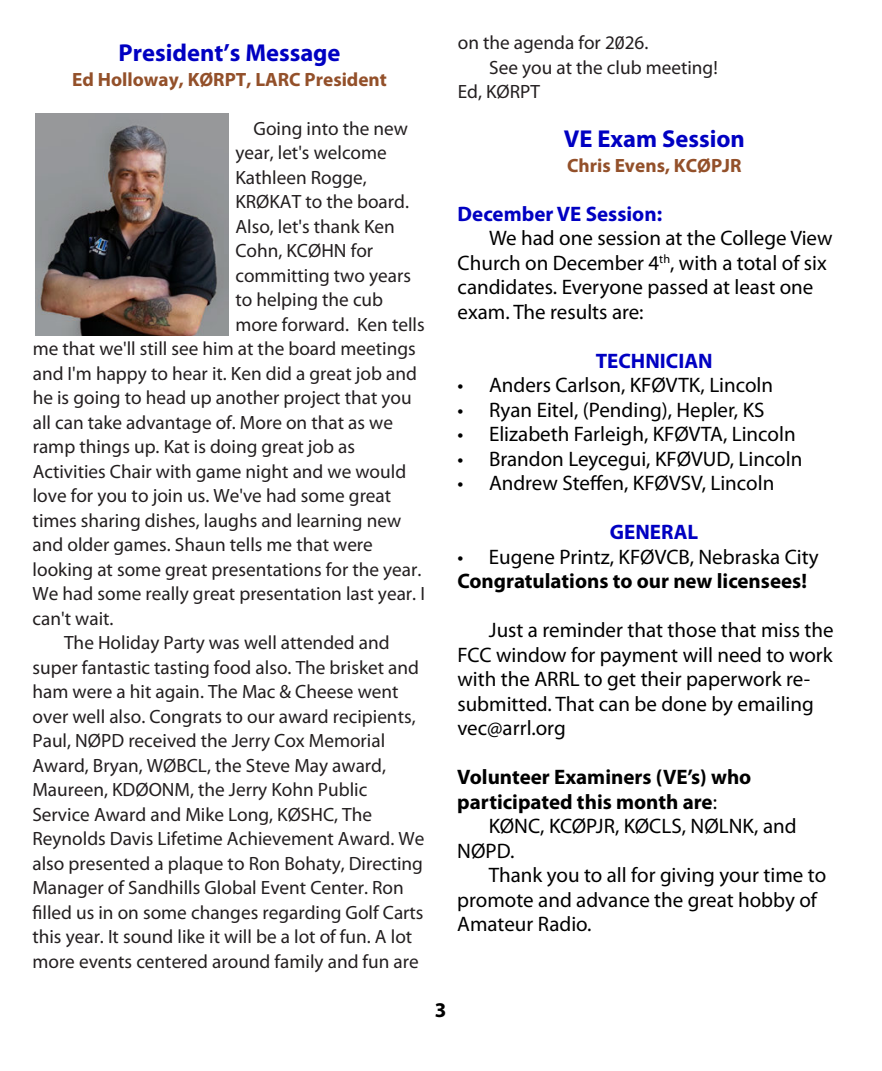
<style>
.page{position:relative;width:882px;height:1071px;background:#fff}
.page>*{position:absolute;margin:0;border:0;box-sizing:border-box;transform-origin:0 0}
.t1{font:700 24.5px "Myriad Pro";color:#0000c2}
.t2{font:21px "Myriad Pro";color:#000}
.t3{font:700 21px "Myriad Pro";color:#000}
.t4{font:700 21px "Myriad Pro";color:#0000c2}
.t5{font:19.25px "Myriad Pro";color:#231f20}
.t6{font:700 19.25px "Myriad Pro";color:#93502a}
.t7{font:12.25px "Myriad Pro";color:#000}
.s1{font-weight:400}
</style>
<div class="page">
<img style="left:36px;top:113px;width:193px;height:223px">
<p class="t1" style="left:119px;top:43px;width:224px">President’s Message</p>
<p class="t6" style="left:72px;top:71px;width:316px">Ed Holloway, KØRPT, LARC President</p>
<p class="t5" style="left:254px;top:120px;width:156px">Going into the new</p>
<p class="t5" style="left:235px;top:145px;width:153px">year, let's welcome</p>
<p class="t5" style="left:235px;top:169px;width:133px">Kathleen Rogge,</p>
<p class="t5" style="left:235px;top:194px;width:175px">KRØKAT to the board.</p>
<p class="t5" style="left:235px;top:218px;width:161px">Also, let's thank Ken</p>
<p class="t5" style="left:235px;top:243px;width:139px">Cohn, KCØHN for</p>
<p class="t5" style="left:235px;top:267px;width:177px">committing two years</p>
<p class="t5" style="left:235px;top:292px;width:149px">to helping the cub</p>
<p class="t5" style="left:235px;top:316px;width:191px">more forward. Ken tells</p>
<p class="t5" style="left:33px;top:341px;width:385px">me that we'll still see him at the board meetings</p>
<p class="t5" style="left:33px;top:365px;width:386px">and I'm happy to hear it. Ken did a great job and</p>
<p class="t5" style="left:33px;top:390px;width:381px">he is going to head up another project that you</p>
<p class="t5" style="left:33px;top:414px;width:362px">all can take advantage of. More on that as we</p>
<p class="t5" style="left:33px;top:439px;width:324px">ramp things up. Kat is doing great job as</p>
<p class="t5" style="left:33px;top:463px;width:375px">Activities Chair with game night and we would</p>
<p class="t5" style="left:33px;top:488px;width:360px">love for you to join us. We've had some great</p>
<p class="t5" style="left:33px;top:512px;width:370px">times sharing dishes, laughs and learning new</p>
<p class="t5" style="left:33px;top:537px;width:342px">and older games. Shaun tells me that were</p>
<p class="t5" style="left:33px;top:561px;width:390px">looking at some great presentations for the year.</p>
<p class="t5" style="left:33px;top:586px;width:394px">We had some really great presentation last year. I</p>
<p class="t5" style="left:33px;top:610px;width:82px">can't wait.</p>
<p class="t5" style="left:64px;top:635px;width:327px">The Holiday Party was well attended and</p>
<p class="t5" style="left:33px;top:659px;width:388px">super fantastic tasting food also. The brisket and</p>
<p class="t5" style="left:33px;top:684px;width:368px">ham were a hit again. The Mac &amp; Cheese went</p>
<p class="t5" style="left:33px;top:708px;width:385px">over well also. Congrats to our award recipients,</p>
<p class="t5" style="left:33px;top:733px;width:354px">Paul, NØPD received the Jerry Cox Memorial</p>
<p class="t5" style="left:33px;top:757px;width:355px">Award, Bryan, WØBCL, the Steve May award,</p>
<p class="t5" style="left:33px;top:782px;width:336px">Maureen, KDØONM, the Jerry Kohn Public</p>
<p class="t5" style="left:32px;top:806px;width:341px">Service Award and Mike Long, KØSHC, The</p>
<p class="t5" style="left:32px;top:831px;width:393px">Reynolds Davis Lifetime Achievement Award. We</p>
<p class="t5" style="left:32px;top:855px;width:392px">also presented a plaque to Ron Bohaty, Directing</p>
<p class="t5" style="left:32px;top:880px;width:373px">Manager of Sandhills Global Event Center. Ron</p>
<p class="t5" style="left:32px;top:904px;width:393px">filled us in on some changes regarding Golf Carts</p>
<p class="t5" style="left:32px;top:929px;width:381px">this year. It sound like it will be a lot of fun. A lot</p>
<p class="t5" style="left:32px;top:953px;width:388px">more events centered around family and fun are</p>
<p class="t3" style="left:435px;top:1001px;width:13px">3</p>
<p class="t5" style="left:458px;top:35px;width:192px">on the agenda for 2026.</p>
<p class="t5" style="left:489px;top:59px;width:230px">See you at the club meeting!</p>
<p class="t5" style="left:458px;top:84px;width:84px">Ed, KØRPT</p>
<p class="t1" style="left:564px;top:129px;width:183px">VE Exam Session</p>
<p class="t6" style="left:567px;top:157px;width:176px">Chris Evens, KCØPJR</p>
<p class="t4" style="left:458px;top:205px;width:206px">December VE Session:</p>
<p class="t2" style="left:489px;top:229px;width:345px">We had one session at the College View</p>
<p class="t2" style="left:458px;top:254px;width:203px">Church on December 4</p>
<p class="t7" style="left:659px;top:253px;width:12px">th</p>
<p class="t2" style="left:670px;top:254px;width:158px">, with a total of six</p>
<p class="t2" style="left:458px;top:278px;width:357px">candidates. Everyone passed at least one</p>
<p class="t2" style="left:458px;top:303px;width:188px">exam. The results are:</p>
<p class="t4" style="left:596px;top:352px;width:118px">TECHNICIAN</p>
<p class="t2" style="left:458px;top:376px;width:317px">• Anders Carlson, KFØVTK, Lincoln</p>
<p class="t2" style="left:458px;top:401px;width:308px">• Ryan Eitel, (Pending), Hepler, KS</p>
<p class="t2" style="left:458px;top:425px;width:340px">• Elizabeth Farleigh, KFØVTA, Lincoln</p>
<p class="t2" style="left:458px;top:450px;width:346px">• Brandon Leycegui, KFØVUD, Lincoln</p>
<p class="t2" style="left:458px;top:474px;width:318px">• Andrew Steffen, KFØVSV, Lincoln</p>
<p class="t4" style="left:610px;top:523px;width:90px">GENERAL</p>
<p class="t2" style="left:457px;top:548px;width:363px">• Eugene Printz, KFØVCB, Nebraska City</p>
<p class="t3" style="left:457px;top:572px;width:351px">Congratulations to our new licensees!</p>
<p class="t2" style="left:489px;top:621px;width:346px">Just a reminder that those that miss the</p>
<p class="t2" style="left:457px;top:646px;width:377px">FCC window for payment will need to work</p>
<p class="t2" style="left:457px;top:670px;width:354px">with the ARRL to get their paperwork re-</p>
<p class="t2" style="left:457px;top:695px;width:358px">submitted. That can be done by emailing</p>
<p class="t2" style="left:457px;top:719px;width:110px">vec@arrl.org</p>
<p class="t3" style="left:457px;top:768px;width:296px">Volunteer Examiners (VE’s) who</p>
<p class="t3" style="left:457px;top:793px;width:261px">participated this month are<span class="s1">:</span></p>
<p class="t2" style="left:489px;top:817px;width:309px">KØNC, KCØPJR, KØCLS, NØLNK, and</p>
<p class="t2" style="left:457px;top:842px;width:59px">NØPD.</p>
<p class="t2" style="left:489px;top:866px;width:339px">Thank you to all for giving your time to</p>
<p class="t2" style="left:457px;top:891px;width:361px">promote and advance the great hobby of</p>
<p class="t2" style="left:457px;top:915px;width:136px">Amateur Radio.</p>
</div>
